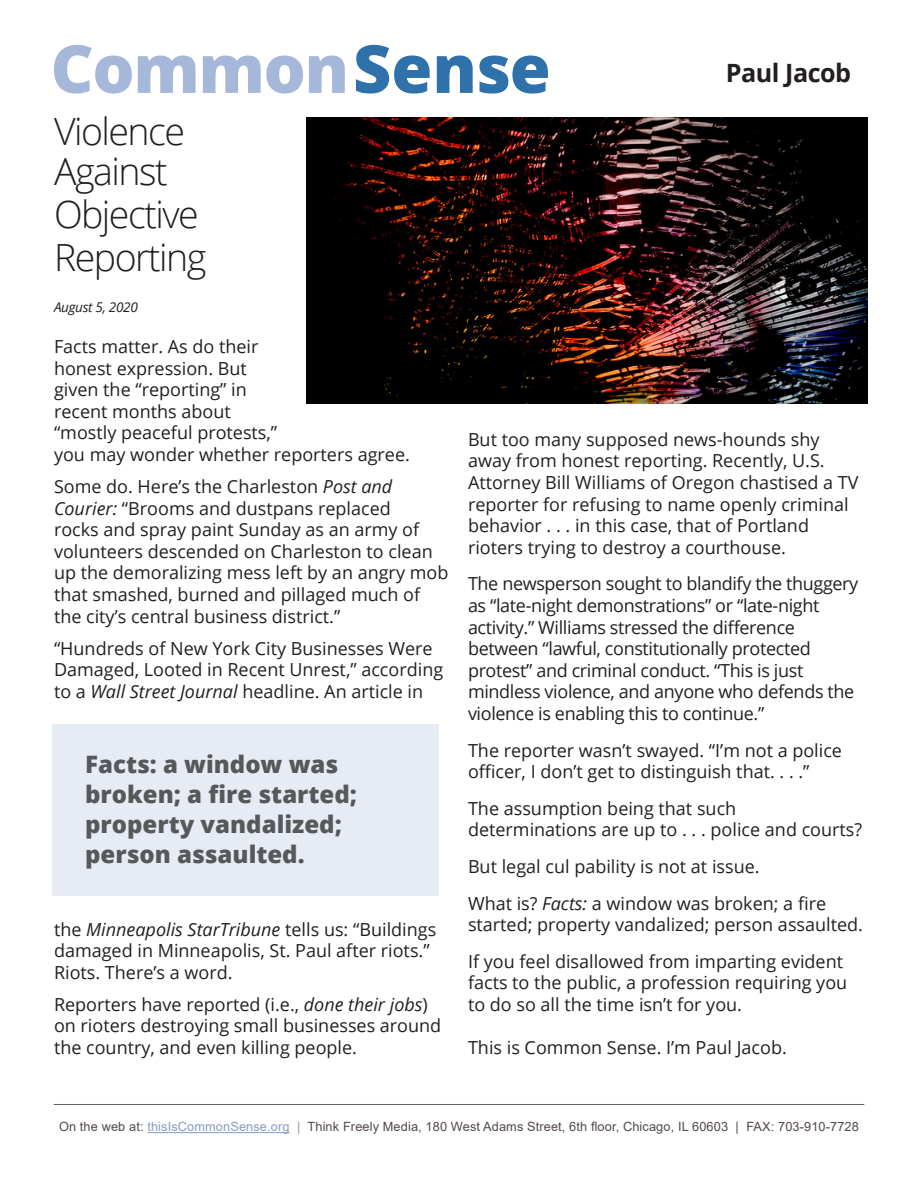
<style>
.page{position:relative;width:918px;height:1188px;background:#fff}
.page>*{position:absolute;margin:0;border:0;box-sizing:border-box;transform-origin:0 0}
.t1{font:800 66.45px "Open Sans";letter-spacing:-.02em;color:#a6b8d9}
.t2{font:300 37.5px/42.2px "Open Sans";letter-spacing:-.04em;color:#231f20}
.t3{font:700 25.2px "Open Sans";letter-spacing:-.02em;color:#231f20}
.t4{font:800 24px/30px "Open Sans";color:#57585a}
.t5{font:18px/21.6px "Open Sans";color:#231f20}
.t6{font:18px/21.6px "Open Sans";letter-spacing:-.02em;color:#231f20}
.t7{font:italic 13.5px "Open Sans";letter-spacing:-.02em;color:#231f20}
.t8{font:12.75px "Arial";letter-spacing:.01em;color:#524a47}
.s1{color:#2f71ab}
.s2{font-style:italic}
.s3{color:#879bc7}
.s4{color:#939598}
</style>
<div class="page">
<hr style="left:147px;top:1132px;width:143px;height:1px;background:#879bc7">
<img style="left:307px;top:118px;width:561px;height:285px">
<hr style="left:54px;top:1104px;width:810px;height:1px;background:#636366">
<div style="left:52px;top:724px;width:387px;height:172px;background:#e7ebf4"></div>
<p class="t1" style="left:51px;top:18px;width:502px">Common<span class="s1">Sense</span></p>
<p class="t3" style="left:726px;top:55px;width:127px">Paul Jacob</p>
<p class="t2" style="left:54px;top:109px;width:154px">Violence<br>Against<br>Objective<br>Reporting</p>
<p class="t7" style="left:54px;top:298px;width:85px">August 5, 2020</p>
<p class="t5" style="left:54px;top:335px;width:357px">Facts matter. As do their<br>honest expression. But<br>given the “reporting” in<br>recent months about<br>“mostly peaceful protests,”<br>you may wonder whether reporters agree.</p>
<p class="t5" style="left:54px;top:475px;width:396px">Some do. Here’s the Charleston <span class="s2">Post and Courier:</span> “Brooms and dustpans replaced<br>rocks and spray paint Sunday as an army of volunteers descended on Charleston to clean up the demoralizing mess left by an angry mob that smashed, burned and pillaged much of the city’s central business district.”</p>
<p class="t5" style="left:54px;top:637px;width:391px">“Hundreds of New York City Businesses Were<br>Damaged, Looted in Recent Unrest,” according to a <span class="s2">Wall Street Journal</span> headline. An article in</p>
<p class="t4" style="left:85px;top:748px;width:273px">Facts: a window was broken; a fire started; property vandalized; person assaulted.</p>
<p class="t5" style="left:54px;top:918px;width:384px">the <span class="s2">Minneapolis StarTribune</span> tells us: “Buildings damaged in Minneapolis, St. Paul after riots.”<br>Riots. There’s a word.</p>
<p class="t5" style="left:54px;top:993px;width:389px">Reporters have reported (i.e., <span class="s2">done their jobs</span>) on rioters destroying small businesses around the country, and even killing people.</p>
<p class="t5" style="left:468px;top:428px;width:392px">But too many supposed news-hounds shy away from honest reporting. Recently, U.S.<br>Attorney Bill Williams of Oregon chastised a TV reporter for refusing to name openly criminal behavior . . . in this case, that of Portland rioters trying to destroy a courthouse.</p>
<p class="t6" style="left:468px;top:573px;width:392px">The newsperson sought to blandify the thuggery as “late-night demonstrations” or “late-night activity.” Williams stressed the difference between “lawful, constitutionally protected protest” and criminal conduct. “This is just mindless violence, and anyone who defends the violence is enabling this to continue.”</p>
<p class="t5" style="left:468px;top:739px;width:376px">The reporter wasn’t swayed. “I’m not a police officer, I don’t get to distinguish that. . . .”</p>
<p class="t5" style="left:468px;top:797px;width:396px">The assumption being that such determinations are up to . . . police and courts?</p>
<p class="t5" style="left:468px;top:855px;width:293px">But legal cul pability is not at issue.</p>
<p class="t5" style="left:468px;top:892px;width:397px">What is? <span class="s2">Facts:</span> a window was broken; a fire started; property vandalized; person assaulted.</p>
<p class="t5" style="left:468px;top:950px;width:381px">If you feel disallowed from imparting evident facts to the public, a profession requiring you to do so all the time isn’t for you.</p>
<p class="t5" style="left:468px;top:1037px;width:320px">This is Common Sense. I’m Paul Jacob.</p>
<p class="t8" style="left:59px;top:1118px;width:801px">On the web at: <span class="s3">thisIsCommonSense.org</span> <span class="s4">|</span> Think Freely Media, 180 West Adams Street, 6th floor, Chicago, IL 60603 | FAX: 703-910-7728</p>
</div>
